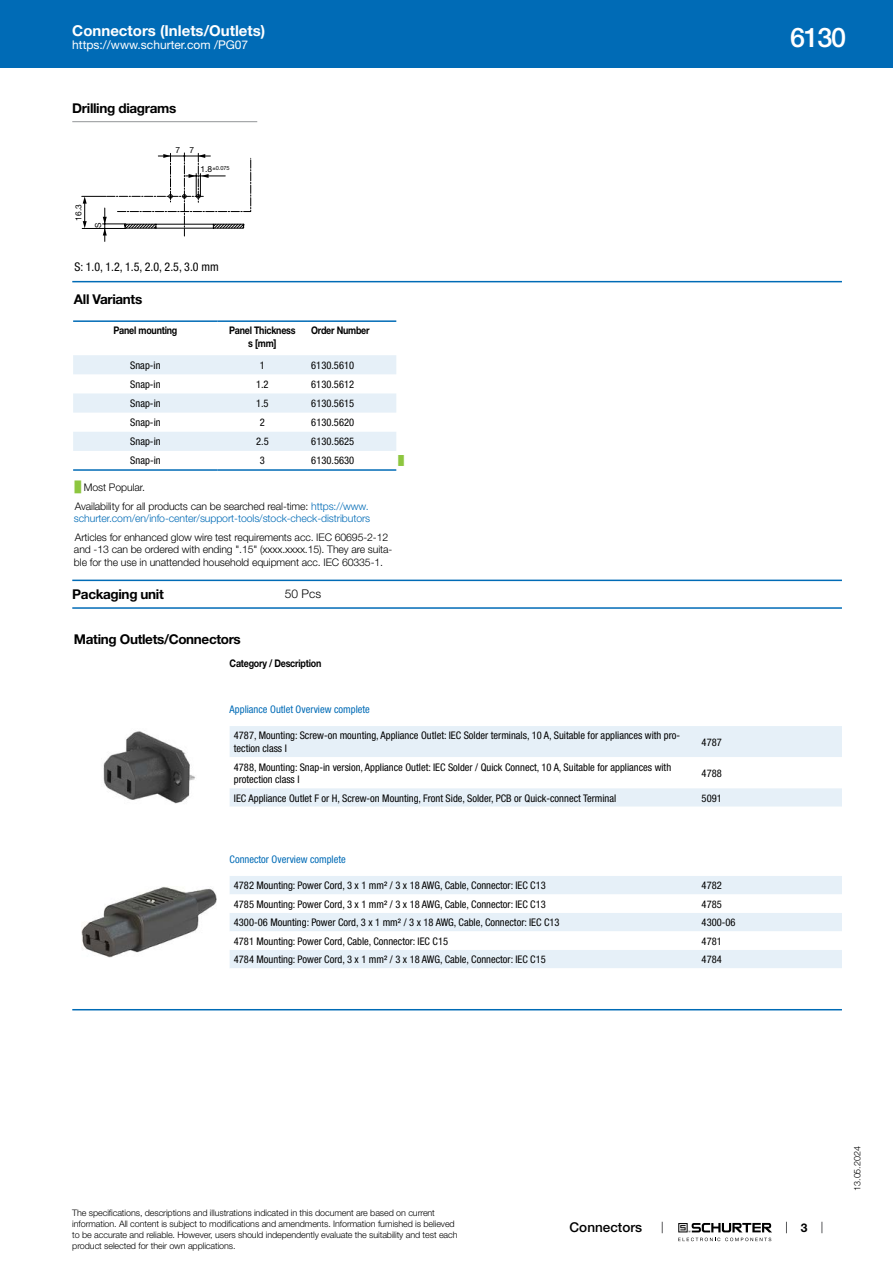
<style>
.page{position:relative;width:893px;height:1263px;background:#fff}
.page>*{position:absolute;margin:0;border:0;box-sizing:border-box;transform-origin:0 0}
.t1{font:500 27px "Helvetica Neue LT";color:#fff}
.t2{font:700 15px "Helvetica Neue LT";color:#fff}
.t3{font:700 13.5px "Helvetica Neue LT";letter-spacing:-.025em;color:#000}
.t4{font:500 13.5px "Helvetica Neue LT";color:#000}
.t5{font:12px "Helvetica Neue LT";color:#fff}
.t6{font:condensed 12px "Helvetica Neue LT";color:#000}
.t7{font:300 12px "Helvetica Neue LT";color:#000}
.t8{font:700 12px "Helvetica Neue LT";color:#000}
.t9{font:condensed 10.5px/12.6px "Helvetica Neue LT";color:#000}
.t10{font:300 10.5px/12.6px "Helvetica Neue LT";letter-spacing:-.01em;color:#000}
.t11{font:300 10.5px "Helvetica Neue LT";letter-spacing:-.01em;color:#006bb6}
.t12{font:700 10.5px/12.6px "Helvetica Neue LT";letter-spacing:-.025em;color:#000;text-align:center;scale:.85 1}
.t13{font:condensed 10.5px "Helvetica Neue LT";color:#006bb6}
.t14{font:300 9px/10.8px "Helvetica Neue LT";letter-spacing:-.01em;color:#000}
.t15{font:9px "Arial Unicode MS";color:#8dc63f}
.t16{font:8.4px "Helvetica Neue LT";color:#000}
.t17{font:5.55px "Helvetica Neue LT";color:#000}
.s1{font-size:8.4px}
.s2{font-family:"Arial Unicode MS";font-weight:400;color:#8dc63f}
.s3{color:#006bb6}
</style>
<div class="page">
<svg style="left:678px;top:1223px;width:94px;height:18px"></svg>
<div style="left:0;top:0;width:893px;height:68px;background:#006bb6"></div>
<hr style="left:72px;top:121px;width:185px;height:1px;background:#939598">
<svg style="left:81px;top:153px;width:170px;height:89px"></svg>
<hr style="left:72px;top:281px;width:770px;height:1px;background:#006bb6">
<svg style="left:73px;top:355px;width:323px;height:96px"></svg>
<hr style="left:73px;top:320px;width:145px;height:2px;background:#006bb6">
<hr style="left:218px;top:320px;width:89px;height:2px;background:#006bb6">
<hr style="left:307px;top:320px;width:89px;height:2px;background:#006bb6">
<hr style="left:73px;top:469px;width:145px;height:2px;background:#006bb6">
<hr style="left:218px;top:469px;width:89px;height:2px;background:#006bb6">
<hr style="left:307px;top:469px;width:89px;height:2px;background:#006bb6">
<hr style="left:72px;top:580px;width:770px;height:1px;background:#006bb6">
<hr style="left:72px;top:607px;width:770px;height:2px;background:#006bb6">
<img style="left:103px;top:731px;width:92px;height:73px">
<div style="left:230px;top:726px;width:612px;height:31px;background:#e6f0f8"></div>
<svg style="left:230px;top:788px;width:612px;height:19px;background:#e7f0f8"></svg>
<img style="left:81px;top:887px;width:135px;height:70px">
<div style="left:230px;top:876px;width:612px;height:18px;background:#e6f0f8"></div>
<svg style="left:230px;top:913px;width:612px;height:55px;fill:#e6f0f8"></svg>
<hr style="left:72px;top:1009px;width:770px;height:1px;background:#006bb6">
<h2 class="t2" style="left:72px;top:21px;width:195px">Connectors (Inlets/Outlets)</h2>
<p class="t5" style="left:72px;top:38px;width:178px">https://www.schurter.com /PG07</p>
<p class="t3" style="left:72px;top:99px;width:106px">Drilling diagrams</p>
<p class="t16" style="left:175px;top:145px;width:20px">7 7</p>
<p class="t16" style="left:74px;top:220px;width:18px;rotate:-90deg">16.3</p>
<p class="t16" style="left:93px;top:228px;width:7px;rotate:-90deg">S</p>
<p class="t17" style="left:201px;top:165px;width:31px"><span class="s1">1.8</span>±0.075</p>
<p class="t6" style="left:74px;top:260px;width:146px">S: 1.0, 1.2, 1.5, 2.0, 2.5, 3.0 mm</p>
<p class="t3" style="left:74px;top:291px;width:70px">All Variants</p>
<p class="t12" style="left:114px;top:324px;width:76px">Panel mounting</p>
<p class="t12" style="left:229px;top:324px;width:80px">Panel Thickness s [mm]</p>
<p class="t12" style="left:311px;top:324px;width:70px">Order Number</p>
<p class="t9" style="left:130px;top:358px;width:32px">Snap-in</p>
<p class="t9" style="left:260px;top:358px;width:7px">1</p>
<p class="t9" style="left:311px;top:358px;width:44px">6130.5610</p>
<p class="t9" style="left:130px;top:378px;width:32px">Snap-in</p>
<p class="t9" style="left:256px;top:378px;width:14px">1.2</p>
<p class="t9" style="left:311px;top:378px;width:44px">6130.5612</p>
<p class="t9" style="left:130px;top:397px;width:32px">Snap-in</p>
<p class="t9" style="left:256px;top:397px;width:14px">1.5</p>
<p class="t9" style="left:311px;top:397px;width:44px">6130.5615</p>
<p class="t9" style="left:130px;top:416px;width:32px">Snap-in</p>
<p class="t9" style="left:260px;top:416px;width:7px">2</p>
<p class="t9" style="left:311px;top:416px;width:44px">6130.5620</p>
<p class="t9" style="left:130px;top:435px;width:32px">Snap-in</p>
<p class="t9" style="left:256px;top:435px;width:14px">2.5</p>
<p class="t9" style="left:311px;top:435px;width:44px">6130.5625</p>
<p class="t9" style="left:130px;top:454px;width:32px">Snap-in</p>
<p class="t9" style="left:260px;top:454px;width:7px">3</p>
<p class="t9" style="left:311px;top:454px;width:44px">6130.5630</p>
<p class="t15" style="left:398px;top:454px;width:7px">█</p>
<p class="t10" style="left:75px;top:478px;width:295px;line-height:18.5px"><span class="s2">█</span> Most Popular.<br>Availability for all products can be searched real-time: <span class="s3">https://www.</span></p>
<p class="t11" style="left:74px;top:512px;width:298px">schurter.com/en/info-center/support-tools/stock-check-distributors</p>
<p class="t10" style="left:74px;top:530px;width:320px">Articles for enhanced glow wire test requirements acc. IEC 60695-2-12 and -13 can be ordered with ending ".15" (xxxx.xxxx.15). They are suita&shy;ble for the use in unattended household equipment acc. IEC 60335-1.</p>
<p class="t3" style="left:72px;top:585px;width:93px">Packaging unit</p>
<p class="t7" style="left:285px;top:586px;width:38px">50 Pcs</p>
<p class="t3" style="left:74px;top:631px;width:168px">Mating Outlets/Connectors</p>
<p class="t12" style="left:230px;top:657px;width:109px">Category / Description</p>
<p class="t13" style="left:230px;top:704px;width:142px">Appliance Outlet Overview complete</p>
<p class="t9" style="left:234px;top:729px;width:448px">4787, Mounting: Screw-on mounting, Appliance Outlet: IEC Solder terminals, 10 A, Suitable for appliances with pro&shy;tection class I</p>
<p class="t9" style="left:702px;top:736px;width:22px">4787</p>
<p class="t9" style="left:234px;top:760px;width:439px">4788, Mounting: Snap-in version, Appliance Outlet: IEC Solder / Quick Connect, 10 A, Suitable for appliances with protection class I</p>
<p class="t9" style="left:702px;top:767px;width:22px">4788</p>
<p class="t9" style="left:234px;top:791px;width:384px">IEC Appliance Outlet F or H, Screw-on Mounting, Front Side, Solder, PCB or Quick-connect Terminal</p>
<p class="t9" style="left:702px;top:791px;width:22px">5091</p>
<p class="t13" style="left:230px;top:853px;width:118px">Connector Overview complete</p>
<p class="t9" style="left:234px;top:879px;width:313px">4782 Mounting: Power Cord, 3 x 1 mm² / 3 x 18 AWG, Cable, Connector: IEC C13</p>
<p class="t9" style="left:702px;top:879px;width:22px">4782</p>
<p class="t9" style="left:234px;top:898px;width:313px">4785 Mounting: Power Cord, 3 x 1 mm² / 3 x 18 AWG, Cable, Connector: IEC C13</p>
<p class="t9" style="left:702px;top:898px;width:22px">4785</p>
<p class="t9" style="left:234px;top:916px;width:327px">4300-06 Mounting: Power Cord, 3 x 1 mm² / 3 x 18 AWG, Cable, Connector: IEC C13</p>
<p class="t9" style="left:702px;top:916px;width:35px">4300-06</p>
<p class="t9" style="left:234px;top:935px;width:216px">4781 Mounting: Power Cord, Cable, Connector: IEC C15</p>
<p class="t9" style="left:702px;top:935px;width:22px">4781</p>
<p class="t9" style="left:234px;top:953px;width:313px">4784 Mounting: Power Cord, 3 x 1 mm² / 3 x 18 AWG, Cable, Connector: IEC C15</p>
<p class="t9" style="left:702px;top:953px;width:22px">4784</p>
<h1 class="t1" style="left:790px;top:21px;width:57px">6130</h1>
<p class="t14" style="left:72px;top:1207px;width:387px">The specifications, descriptions and illustrations indicated in this document are based on current information. All content is subject to modifications and amendments. Information furnished is believed to be accurate and reliable. However, users should independently evaluate the suitability and test each product selected for their own applications.</p>
<p class="t4" style="left:570px;top:1219px;width:74px">Connectors</p>
<p class="t8" style="left:801px;top:1220px;width:8px">3</p>
<p class="t14" style="left:852px;top:1191px;width:46px;rotate:-90deg">13.05.2024</p>
</div>
